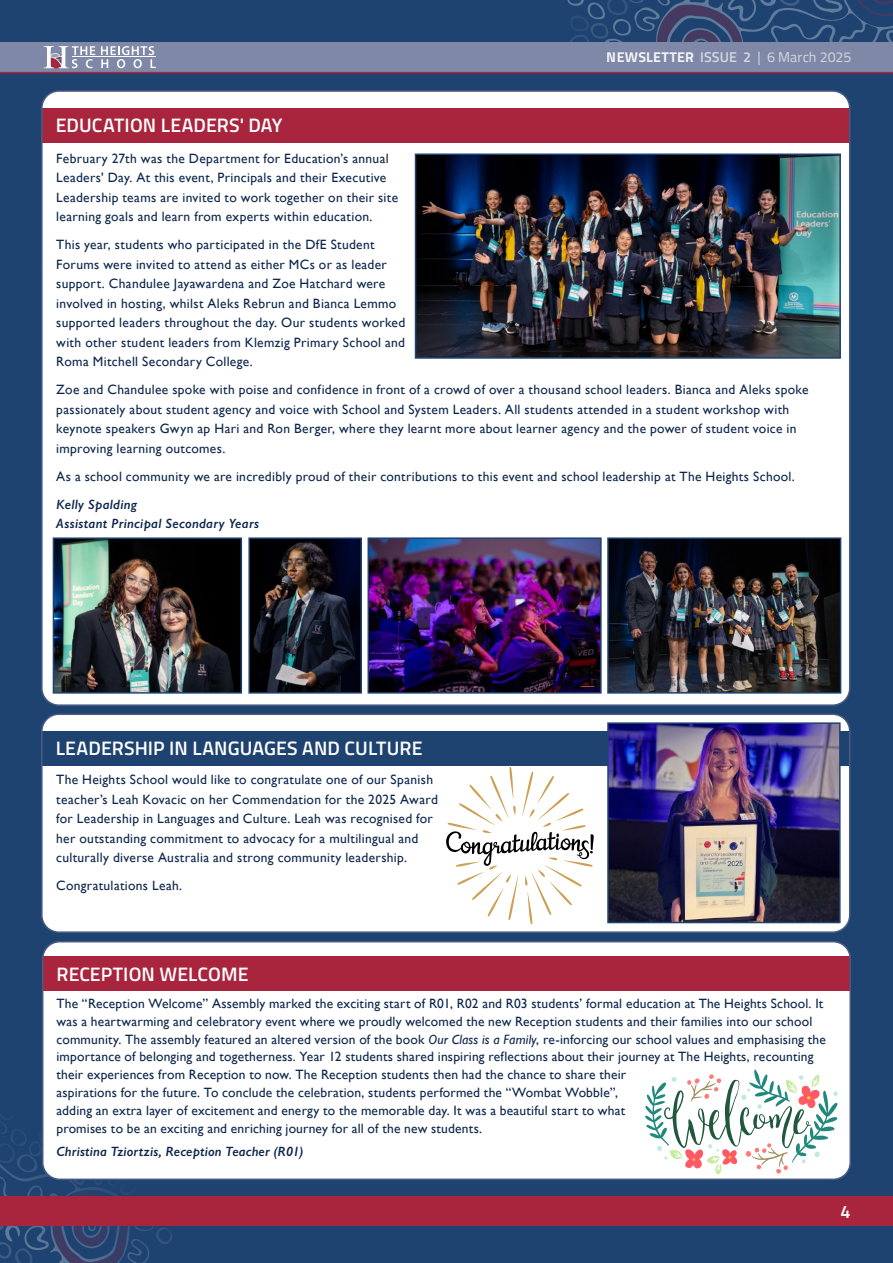
<style>
.page{position:relative;width:893px;height:1263px;background:#1f4371}
.page>*{position:absolute;margin:0;border:0;box-sizing:border-box;transform-origin:0 0}
.t1{font:600 19.5px "Titillium";letter-spacing:.005em;color:#fff}
.t2{font:600 18px "Titillium";color:#fff}
.t3{font:14.25px "Titillium";letter-spacing:.005em;color:#dfe1ea}
.t4{font:13.5px/19.5px "Gill Sans";letter-spacing:.02em;color:#0d274c}
.t5{font:italic 600 13.5px/19.5px "Gill Sans";letter-spacing:.015em;color:#0d274c}
.s1{font-weight:700;color:#fff}
.s2{font-weight:600}
.s3{font-style:italic}
</style>
<div class="page">
<svg style="left:0;top:1125px;width:172px;height:138px"></svg>
<svg style="left:567px;top:0;width:326px;height:43px"></svg>
<div style="left:0;top:1196px;width:893px;height:30px;background:#a8253d"></div>
<div style="left:0;top:43px;width:893px;height:29px;background:#7f88a7"></div>
<hr style="left:0;top:72px;width:893px;height:1px;background:#a8253d">
<svg style="left:101px;top:46px;width:55px;height:22px"></svg>
<hr style="left:72px;top:57px;width:84px;height:1px;background:#fff">
<svg style="left:44px;top:46px;width:51px;height:22px"></svg>
<div style="left:42px;top:91px;width:808px;height:614px;background:#fff;border-radius:17px"></div>
<div style="left:42px;top:109px;width:807px;height:34px;background:#a8253d"></div>
<div style="left:42px;top:714px;width:808px;height:218px;background:#fff;border-radius:17px"></div>
<div style="left:42px;top:732px;width:807px;height:34px;background:#1f4371"></div>
<div style="left:41px;top:713px;width:809px;height:220px;border:2px solid #485b83;border-radius:17px"></div>
<img style="left:56px;top:540px;width:183px;height:151px">
<div style="left:53px;top:537px;width:189px;height:157px;border:2px solid #1f4371"></div>
<img style="left:370px;top:540px;width:229px;height:151px">
<div style="left:367px;top:537px;width:235px;height:157px;border:2px solid #1f4371"></div>
<img style="left:610px;top:540px;width:228px;height:151px">
<div style="left:607px;top:537px;width:234px;height:157px;border:2px solid #1f4371"></div>
<img style="left:251px;top:540px;width:108px;height:151px">
<div style="left:248px;top:537px;width:114px;height:157px;border:2px solid #1f4371"></div>
<img style="left:418px;top:156px;width:420px;height:200px">
<div style="left:415px;top:153px;width:426px;height:206px;border:2px solid #1f4371"></div>
<img style="left:610px;top:725px;width:228px;height:195px">
<div style="left:607px;top:722px;width:234px;height:201px;border:2px solid #1f4371"></div>
<div style="left:43px;top:942px;width:807px;height:237px;background:#fff;border-radius:17px"></div>
<div style="left:43px;top:956px;width:807px;height:34px;background:#a8253d"></div>
<div style="left:42px;top:941px;width:809px;height:239px;border:2px solid #485b83;border-radius:17px"></div>
<svg style="left:645px;top:1069px;width:193px;height:105px"></svg>
<svg style="left:446px;top:767px;width:148px;height:157px"></svg>
<h1 class="t1" style="left:56px;top:111px;width:228px">EDUCATION LEADERS' DAY</h1>
<p class="t3" style="left:607px;top:47px;width:246px"><span class="s1">NEWSLETTER</span> <span class="s2">ISSUE 2</span> | 6 March 2025</p>
<p class="t4" style="left:56px;top:148px;width:343px">February 27th was the Department for Education’s annual Leaders' Day. At this event, Principals and their Executive Leadership teams are invited to work together on their site learning goals and learn from experts within education.</p>
<p class="t4" style="left:56px;top:235px;width:351px">This year, students who participated in the DfE Student Forums were invited to attend as either MCs or as leader support. Chandulee Jayawardena and Zoe Hatchard were involved in hosting, whilst Aleks Rebrun and Bianca Lemmo supported leaders throughout the day. Our students worked with other student leaders from Klemzig Primary School and Roma Mitchell Secondary College.</p>
<p class="t4" style="left:56px;top:380px;width:754px">Zoe and Chandulee spoke with poise and confidence in front of a crowd of over a thousand school leaders. Bianca and Aleks spoke passionately about student agency and voice with School and System Leaders. All students attended in a student workshop with keynote speakers Gwyn ap Hari and Ron Berger, where they learnt more about learner agency and the power of student voice in improving learning outcomes.</p>
<p class="t4" style="left:56px;top:466px;width:740px">As a school community we are incredibly proud of their contributions to this event and school leadership at The Heights School.</p>
<p class="t5" style="left:56px;top:494px;width:204px">Kelly Spalding<br>Assistant Principal Secondary Years</p>
<h1 class="t1" style="left:56px;top:734px;width:368px">LEADERSHIP IN LANGUAGES AND CULTURE</h1>
<p class="t4" style="left:56px;top:770px;width:383px">The Heights School would like to congratulate one of our Spanish teacher’s Leah Kovacic on her Commendation for the 2025 Award for Leadership in Languages and Culture. Leah was recognised for her outstanding commitment to advocacy for a multilingual and culturally diverse Australia and strong community leadership.</p>
<p class="t4" style="left:56px;top:876px;width:127px">Congratulations Leah.</p>
<h1 class="t1" style="left:57px;top:960px;width:193px">RECEPTION WELCOME</h1>
<p class="t4" style="left:56px;top:994px;width:771px;line-height:18px">The “Reception Welcome” Assembly marked the exciting start of R01, R02 and R03 students’ formal education at The Heights School. It was a heartwarming and celebratory event where we proudly welcomed the new Reception students and their families into our school community. The assembly featured an altered version of the book <span class="s3">Our Class is a Family</span>, re-inforcing our school values and emphasising the importance of belonging and togetherness. Year 12 students shared inspiring reflections about their journey at The Heights, recounting their experiences from Reception to now. The Reception students then had the chance to share their<br>aspirations for the future. To conclude the celebration, students performed the “Wombat Wobble”,<br>adding an extra layer of excitement and energy to the memorable day. It was a beautiful start to what<br>promises to be an exciting and enriching journey for all of the new students.</p>
<p class="t5" style="left:56px;top:1141px;width:248px">Christina Tziortzis, Reception Teacher (R01)</p>
<h2 class="t2" style="left:840px;top:1198px;width:12px">4</h2>
</div>
